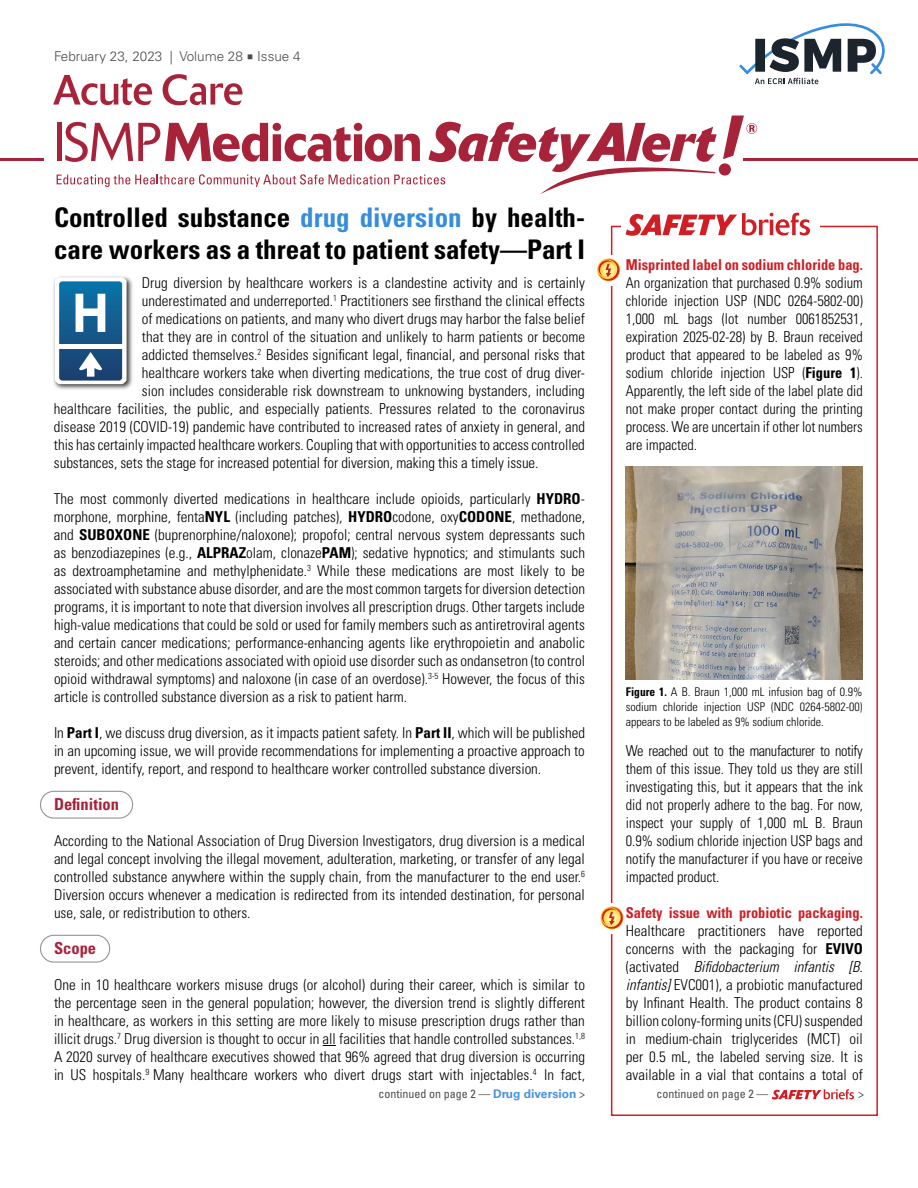
<style>
.page{position:relative;width:918px;height:1188px;background:#fff}
.page>*{position:absolute;margin:0;border:0;box-sizing:border-box;transform-origin:0 0}
.t1{font:700 condensed 27px/32.4px "Univers LT Std";color:#000}
.t2{font:700 condensed 16.5px "Univers LT Std";color:#a7233a}
.t3{font:300 condensed 15px/18px "Univers LT Std";color:#000;text-align:justify}
.t4{font:300 condensed 15px/18px "Univers LT Std";color:#000;text-align:justify;scale:.96 1}
.t5{font:700 condensed 15px "Univers LT Std";color:#cf1f25;scale:.96 1}
.t6{font:300 13.5px "Univers LT Std";color:#4d4d4f}
.t7{font:300 condensed 12px/15px "Univers LT Std";color:#000;text-align:justify}
.t8{font:condensed 12px "Univers LT Std";color:#4d4d4f}
.s1{font-family:"Minion Pro";font-weight:400;font-size:16.5px}
.s2{color:#368ddd}
.s3{font-weight:700}
.s4{font-weight:700;font-stretch:normal;color:#4b93df}
.s5{font-style:italic}
</style>
<div class="page">
<svg style="left:739px;top:23px;width:146px;height:61px"></svg>
<svg style="left:53px;top:75px;width:99px;height:30px"></svg>
<svg style="left:163px;top:74px;width:80px;height:31px"></svg>
<svg style="left:57px;top:116px;width:700px;height:78px"></svg>
<hr style="left:743px;top:158px;width:175px;height:3px;background:#a7233a">
<hr style="left:0;top:158px;width:43px;height:3px;background:#a7233a">
<div style="left:611px;top:226px;width:267px;height:890px;border:2px solid #cf1f25"></div>
<img style="left:53px;top:276px;width:80px;height:114px">
<svg style="left:55px;top:277px;width:72px;height:107px"></svg>
<hr style="left:58px;top:344px;width:65px;height:4px;background:#fff">
<div style="left:596px;top:255px;width:25px;height:30px;background:#fff"></div>
<svg style="left:597px;top:258px;width:23px;height:23px"></svg>
<svg style="left:598px;top:259px;width:21px;height:22px"></svg>
<div style="left:40px;top:791px;width:93px;height:28px;border:1px solid #939598;border-radius:13px"></div>
<div style="left:40px;top:935px;width:70px;height:28px;border:1px solid #939598;border-radius:13px"></div>
<svg style="left:323px;top:1045px;width:13px;height:1px"></svg>
<svg style="left:772px;top:1089px;width:82px;height:10px"></svg>
<div style="left:621px;top:209px;width:199px;height:29px;background:#fff"></div>
<svg style="left:626px;top:213px;width:184px;height:23px"></svg>
<img style="left:626px;top:466px;width:236px;height:214px">
<div style="left:599px;top:903px;width:26px;height:30px;background:#fff"></div>
<svg style="left:601px;top:906px;width:23px;height:23px"></svg>
<svg style="left:602px;top:907px;width:21px;height:22px"></svg>
<p class="t6" style="left:54px;top:49px;width:248px">February 23, 2023 | Volume 28 <span class="s1">■</span> Issue 4</p>
<h1 class="t1" style="left:54px;top:201px;width:533px">Controlled substance <span class="s2">drug diversion</span> by health&shy;care workers as a threat to patient safety—Part I</h1>
<p class="t3" style="left:142px;top:274px;width:445px">Drug diversion by healthcare workers is a clandestine activity and is certainly</p>
<p class="t3" style="left:142px;top:292px;width:445px">underestimated and underreported.<sup>1</sup> Practitioners see firsthand the clinical effects</p>
<p class="t3" style="left:142px;top:310px;width:445px">of medications on patients, and many who divert drugs may harbor the false belief</p>
<p class="t3" style="left:142px;top:328px;width:445px">that they are in control of the situation and unlikely to harm patients or become</p>
<p class="t3" style="left:142px;top:346px;width:445px">addicted themselves.<sup>2</sup> Besides significant legal, financial, and personal risks that</p>
<p class="t3" style="left:142px;top:364px;width:445px">healthcare workers take when diverting medications, the true cost of drug diver-</p>
<p class="t3" style="left:142px;top:382px;width:445px">sion includes considerable risk downstream to unknowing bystanders, including</p>
<p class="t3" style="left:54px;top:400px;width:533px">healthcare facilities, the public, and especially patients. Pressures related to the coronavirus</p>
<p class="t3" style="left:54px;top:418px;width:533px">disease 2019 (COVID-19) pandemic have contributed to increased rates of anxiety in general, and</p>
<p class="t3" style="left:54px;top:436px;width:532px">this has certainly impacted healthcare workers. Coupling that with opportunities to access controlled</p>
<p class="t3" style="left:54px;top:454px;width:486px">substances, sets the stage for increased potential for diversion, making this a timely issue.</p>
<p class="t3" style="left:54px;top:490px;width:533px">The most commonly diverted medications in healthcare include opioids, particularly <span class="s3">HYDRO&shy;</span>morphone, morphine, fenta<span class="s3">NYL</span> (including patches), <span class="s3">HYDRO</span>codone, oxy<span class="s3">CODONE</span>, methadone, and <span class="s3">SUBOXONE</span> (buprenorphine/naloxone); propofol; central nervous system depressants such as benzodiazepines (e.g., <span class="s3">ALPRAZ</span>olam, clonaze<span class="s3">PAM</span>); sedative hypnotics; and stimulants such as dextroamphetamine and methylphenidate.<sup>3</sup> While these medications are most likely to be associated with substance abuse disorder, and are the most common targets for diversion detection programs, it is important to note that diversion involves all prescription drugs. Other targets include high-value medications that could be sold or used for family members such as antiretroviral agents and certain cancer medications; performance-enhancing agents like erythropoietin and anabolic steroids; and other medications associated with opioid use disorder such as ondansetron (to control opioid withdrawal symptoms) and naloxone (in case of an overdose).<sup>3-5</sup> However, the focus of this article is controlled substance diversion as a risk to patient harm.</p>
<p class="t3" style="left:54px;top:724px;width:533px">In <span class="s3">Part I</span>, we discuss drug diversion, as it impacts patient safety. In <span class="s3">Part II</span>, which will be published in an upcoming issue, we will provide recommendations for implementing a proactive approach to prevent, identify, report, and respond to healthcare worker controlled substance diversion.</p>
<p class="t2" style="left:54px;top:794px;width:67px">Definition</p>
<p class="t3" style="left:54px;top:832px;width:533px">According to the National Association of Drug Diversion Investigators, drug diversion is a medical and legal concept involving the illegal movement, adulteration, marketing, or transfer of any legal controlled substance anywhere within the supply chain, from the manufacturer to the end user.<sup>6<br></sup>Diversion occurs whenever a medication is redirected from its intended destination, for personal use, sale, or redistribution to others.</p>
<p class="t2" style="left:54px;top:938px;width:44px">Scope</p>
<p class="t3" style="left:54px;top:976px;width:533px">One in 10 healthcare workers misuse drugs (or alcohol) during their career, which is similar to the percentage seen in the general population; however, the diversion trend is slightly different in healthcare, as workers in this setting are more likely to misuse prescription drugs rather than illicit drugs.<sup>7</sup> Drug diversion is thought to occur in all facilities that handle controlled substances.<sup>1,8<br></sup>A 2020 survey of healthcare executives showed that 96% agreed that drug diversion is occurring in US hospitals.<sup>9</sup> Many healthcare workers who divert drugs start with injectables.<sup>4</sup> In fact,</p>
<p class="t8" style="left:378px;top:1086px;width:208px">continued on page 2 — <span class="s4">Drug diversion</span> &gt;</p>
<p class="t5" style="left:626px;top:255px;width:248px">Misprinted label on sodium chloride bag.</p>
<p class="t4" style="left:626px;top:274px;width:248px">An organization that purchased 0.9% sodium chloride injection USP (NDC 0264-5802-00)<br>1,000 mL bags (lot number 0061852531, expiration 2025-02-28) by B. Braun received product that appeared to be labeled as 9% sodium chloride injection USP (<span class="s3">Figure 1</span>).<br>Apparently, the left side of the label plate did not make proper contact during the printing process. We are uncertain if other lot numbers are impacted.</p>
<p class="t7" style="left:626px;top:684px;width:238px"><span class="s3">Figure 1.</span> A B. Braun 1,000 mL infusion bag of 0.9% sodium chloride injection USP (NDC 0264-5802-00) appears to be labeled as 9% sodium chloride.</p>
<p class="t4" style="left:626px;top:742px;width:248px">We reached out to the manufacturer to notify them of this issue. They told us they are still investigating this, but it appears that the ink did not properly adhere to the bag. For now, inspect your supply of 1,000 mL B. Braun 0.9% sodium chloride injection USP bags and notify the manufacturer if you have or receive impacted product.</p>
<p class="t5" style="left:626px;top:903px;width:248px">Safety issue with probiotic packaging.</p>
<p class="t3" style="left:626px;top:922px;width:239px">Healthcare practitioners have reported concerns with the packaging for <span class="s3">EVIVO </span>(activated <span class="s5">Bifidobacterium infantis [B. infantis]</span> EVC001), a probiotic manufactured by Infinant Health. The product contains 8 billion colony-forming units (CFU) suspended in medium-chain triglycerides (MCT) oil per 0.5 mL, the labeled serving size. It is available in a vial that contains a total of</p>
<p class="t8" style="left:656px;top:1086px;width:113px">continued on page 2 —</p>
<p class="t8" style="left:858px;top:1086px;width:7px">&gt;</p>
</div>
